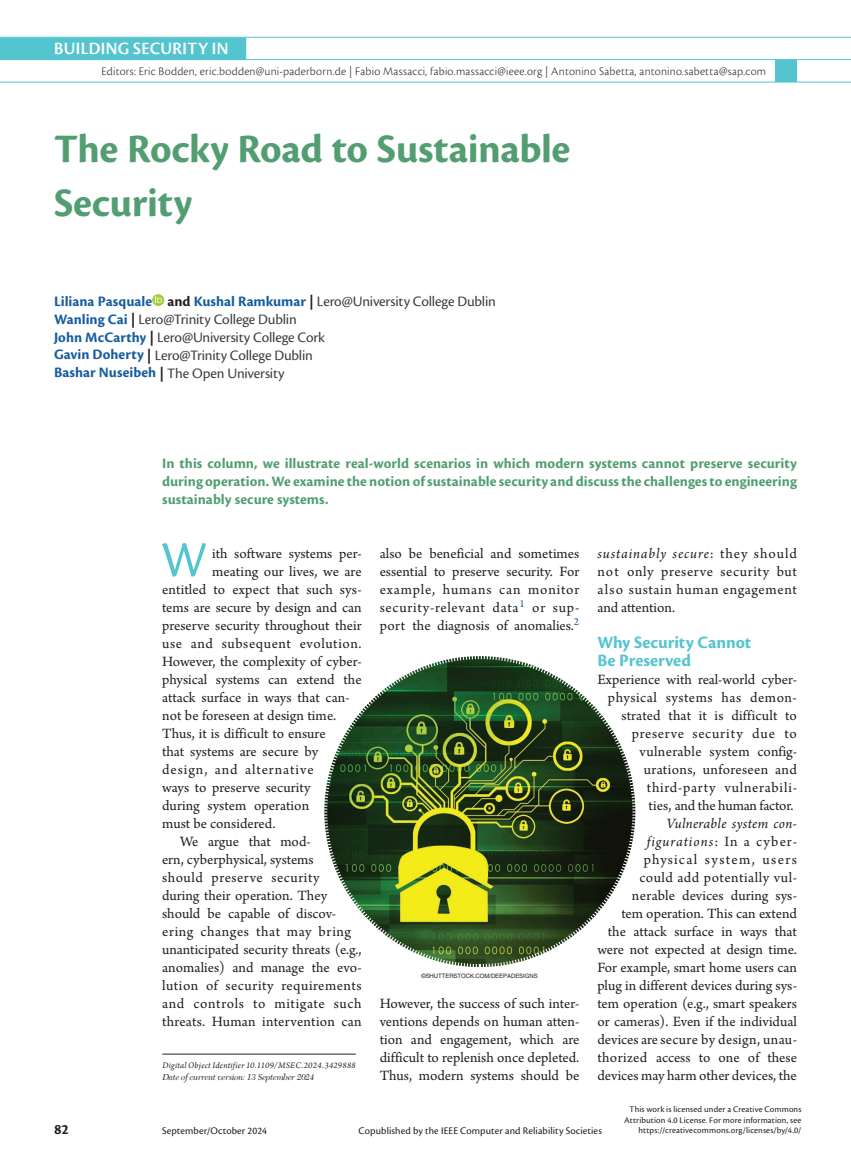
<style>
.page{position:relative;width:851px;height:1161px;background:#fff}
.page>*{position:absolute;margin:0;border:0;box-sizing:border-box;transform-origin:0 0}
.t1{font:52.35px "Cronos Pro";color:#54c5cf}
.t2{font:700 42px/54px "Cronos Pro";letter-spacing:-.01em;color:#529e71}
.t3{font:700 18px/18px "Cronos Pro";letter-spacing:-.005em;color:#54c5cf}
.t4{font:18px "Cronos Pro Semibold Disp";letter-spacing:.02em;color:#fff}
.t5{font:15px/18px "Arno Pro";color:#231f20;text-align:justify}
.t6{font:15px/18px "Cronos Pro";letter-spacing:-.01em;color:#3e3e3f}
.t7{font:700 15px/18px "Cronos Pro";color:#529e71;text-align:justify}
.t8{font:15px "Arno Pro";letter-spacing:.04em;color:#231f20}
.t9{font:15px "Arno Pro";letter-spacing:.035em;color:#231f20}
.t10{font:15px "Arno Pro";letter-spacing:.065em;color:#231f20}
.t11{font:700 15px "Cronos Pro";color:#231f20}
.t12{font:300 12px "Cronos Pro";letter-spacing:.02em;color:#231f20}
.t13{font:10.5px "Cronos Pro";letter-spacing:.01em;color:#231f20}
.t14{font:9px/10.8px "Cronos Pro";letter-spacing:.015em;color:#231f20;text-align:right}
.t15{font:italic 9px/12px "Arno Pro";letter-spacing:.03em;color:#231f20}
.t16{font:6px "Helvetica LT Std";letter-spacing:-.01em;color:#231f20}
.s1{font-weight:700;color:#175d9e}
.s2{font-weight:700;color:#231f20}
.s3{font-style:italic}
.s4{font-family:"New Caledonia LT Std"}
</style>
<div class="page">
<hr style="left:0;top:37px;width:850px;height:1px;background:#54c5cf">
<hr style="left:0;top:59px;width:850px;height:1px;background:#54c5cf">
<hr style="left:0;top:82px;width:850px;height:1px;background:#54c5cf">
<div style="left:0;top:38px;width:246px;height:22px;background:#54c5cf"></div>
<div style="left:775px;top:60px;width:21px;height:22px;background:#54c5cf"></div>
<hr style="left:162px;top:1054px;width:194px;height:1px;background:#231f20">
<div style="left:152px;top:294px;width:12px;height:12px;background:#a4cd3b;border-radius:50%"></div>
<svg style="left:155px;top:296px;width:7px;height:7px"></svg>
<svg style="left:324px;top:656px;width:312px;height:311px"></svg>
<p class="t4" style="left:54px;top:38px;width:176px">BUILDING SECURITY IN</p>
<p class="t12" style="left:101px;top:64px;width:666px">Editors: Eric Bodden, eric.bodden@uni-paderborn.de | Fabio Massacci, fabio.massacci@ieee.org | Antonino Sabetta, antonino.sabetta@sap.com</p>
<p class="t2" style="left:54px;top:123px;width:518px">The Rocky Road to Sustainable<br>Security</p>
<p class="t6" style="left:54px;top:292px;width:443px"><span class="s1">Liliana Pasquale</span> <span class="s2">and</span> <span class="s1">Kushal Ramkumar</span> <span class="s2">|</span> Lero@University College Dublin <span class="s1">Wanling Cai</span> <span class="s2">|</span> Lero@Trinity College Dublin<br><span class="s1">John McCarthy</span> <span class="s2">|</span> Lero@University College Cork<br><span class="s1">Gavin Doherty</span> <span class="s2">|</span> Lero@Trinity College Dublin<br><span class="s1">Bashar Nuseibeh</span> <span class="s2">|</span> The Open University</p>
<p class="t7" style="left:162px;top:455px;width:636px">In this column, we illustrate real-world scenarios in which modern systems cannot preserve security during operation. We examine the notion of sustainable security and discuss the challenges to engineering sustainably secure systems.</p>
<p class="t1" style="left:161px;top:530px;width:48px">W</p>
<p class="t5" style="left:212px;top:545px;width:151px">ith software systems per-</p>
<p class="t5" style="left:597px;top:545px;width:201px"><span class="s3">sustainably secure</span>: they should not only preserve security but also sustain human engagement and attention.</p>
<p class="t3" style="left:597px;top:634px;width:155px">Why Security Cannot<br>Be Preserved</p>
<p class="t5" style="left:597px;top:671px;width:201px;text-align:right">Experience with real-world cyber&shy;physical systems has demon&shy;strated that it is difficult to preserve security due to vulnerable system config&shy;urations, unforeseen and third-party vulnerabili-<br>ties, and the human factor.<br><span class="s3">Vulnerable system con&shy;figurations</span>: In a cyber&shy;physical system, users<br>could add potentially vul&shy;nerable devices during sys-<br>tem operation. This can extend<br>the attack surface in ways that were not expected at design time.<br>For example, smart home users can plug in different devices during sys&shy;tem operation (e.g., smart speakers or cameras). Even if the individual devices are secure by design, unau&shy;thorized access to one of these devices may harm other devices, the</p>
<p class="t5" style="left:379px;top:545px;width:201px">also be beneficial and sometimes essential to preserve security. For example, humans can monitor security-relevant data<sup>1</sup> or sup&shy;port the diagnosis of anomalies.<sup>2</sup></p>
<p class="t5" style="left:212px;top:563px;width:151px">meating our lives, we are</p>
<p class="t5" style="left:162px;top:581px;width:201px">entitled to expect that such sys-</p>
<p class="t5" style="left:162px;top:599px;width:201px">tems are secure by design and can</p>
<p class="t5" style="left:162px;top:617px;width:201px">preserve security throughout their</p>
<p class="t8" style="left:162px;top:635px;width:201px">use and subsequent evolution.</p>
<p class="t5" style="left:162px;top:653px;width:201px">However, the complexity of cyber-</p>
<p class="t5" style="left:162px;top:671px;width:201px">physical systems can extend the</p>
<p class="t5" style="left:162px;top:689px;width:189px">attack surface in ways that can-</p>
<p class="t5" style="left:162px;top:707px;width:175px">not be foreseen at design time.</p>
<p class="t5" style="left:162px;top:725px;width:165px">Thus, it is difficult to ensure</p>
<p class="t5" style="left:162px;top:743px;width:157px">that systems are secure by</p>
<p class="t10" style="left:162px;top:761px;width:153px">design, and alternative</p>
<p class="t5" style="left:162px;top:779px;width:150px">ways to preserve security</p>
<p class="t5" style="left:162px;top:797px;width:149px">during system operation</p>
<p class="t5" style="left:162px;top:815px;width:115px">must be considered.</p>
<p class="t5" style="left:180px;top:833px;width:132px">We argue that mod-</p>
<p class="t5" style="left:162px;top:851px;width:153px">ern, cyberphysical, systems</p>
<p class="t9" style="left:162px;top:869px;width:159px">should preserve security</p>
<p class="t5" style="left:162px;top:887px;width:166px">during their operation. They</p>
<p class="t5" style="left:162px;top:905px;width:176px">should be capable of discov-</p>
<p class="t8" style="left:162px;top:923px;width:191px">ering changes that may bring</p>
<p class="t5" style="left:162px;top:941px;width:201px">unanticipated security threats (e.g.,</p>
<p class="t5" style="left:162px;top:959px;width:201px">anomalies) and manage the evo-</p>
<p class="t9" style="left:162px;top:977px;width:201px">lution of security requirements</p>
<p class="t8" style="left:162px;top:995px;width:201px">and controls to mitigate such</p>
<p class="t5" style="left:162px;top:1013px;width:201px">threats. Human intervention can</p>
<p class="t16" style="left:421px;top:972px;width:118px">©SHUTTERSTOCK.COM/DEEPADESIGNS</p>
<p class="t5" style="left:380px;top:995px;width:201px">However, the success of such inter&shy;ventions depends on human atten&shy;tion and engagement, which are difficult to replenish once depleted.<br>Thus, modern systems should be</p>
<p class="t15" style="left:162px;top:1060px;width:195px">Digital Object Identifier 10.1109/MSEC.2024.3429888<br><span class="s4">Date of current version: 13 September 2024</span></p>
<p class="t11" style="left:54px;top:1121px;width:16px">82</p>
<p class="t13" style="left:162px;top:1125px;width:106px">September/October 2024</p>
<p class="t13" style="left:358px;top:1125px;width:245px">Copublished by the IEEE Computer and Reliability Societies</p>
<p class="t14" style="left:624px;top:1104px;width:179px">This work is licensed under a Creative Commons<br>Attribution 4.0 License. For more information, see https://creativecommons.org/licenses/by/4.0/</p>
</div>
